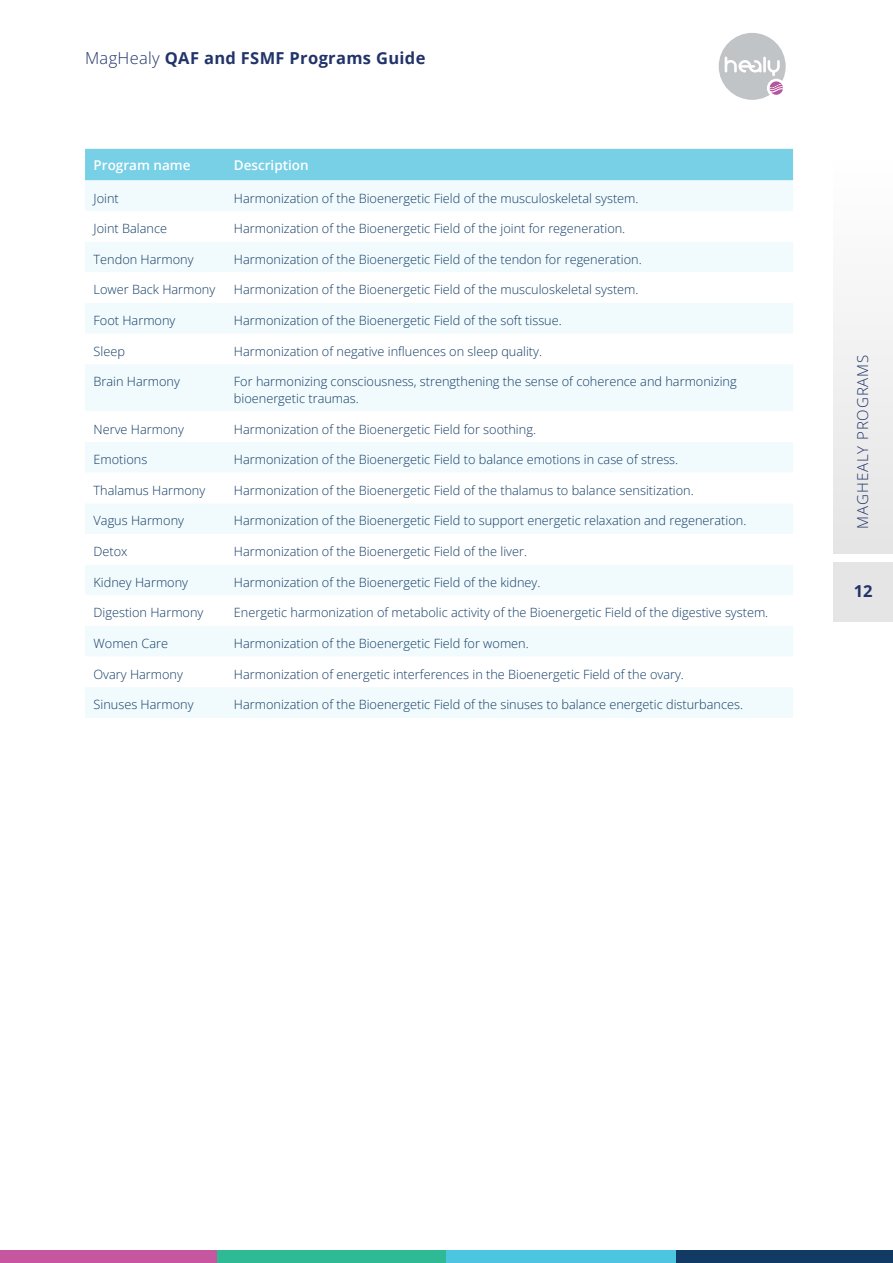
<style>
.page{position:relative;width:893px;height:1263px;background:#fff}
.page>*{position:absolute;margin:0;border:0;box-sizing:border-box;transform-origin:0 0}
.t1{font:700 16.5px "Open Sans";letter-spacing:.02em;color:#213369}
.t2{font:300 15px "Open Sans";letter-spacing:.06em;color:#213369}
.t3{font:600 13.5px "Open Sans";color:#fff}
.t4{font:300 12.75px/16.5px "Open Sans";color:#113b65}
.s1{font-weight:300}
</style>
<div class="page">
<div style="left:833px;top:161px;width:60px;height:392px;background:linear-gradient(to right,#f1f1f1,#f1f1f1)"></div>
<div style="left:833px;top:562px;width:60px;height:59px;background:#e4e5e4"></div>
<div style="left:719px;top:33px;width:67px;height:67px;background:#c1c4c7;border-radius:50%"></div>
<svg style="left:725px;top:57px;width:58px;height:38px"></svg>
<div style="left:217px;top:1250px;width:229px;height:13px;background:#2dba95"></div>
<div style="left:446px;top:1250px;width:230px;height:13px;background:#4cc6e0"></div>
<div style="left:676px;top:1250px;width:217px;height:13px;background:#113b65"></div>
<div style="left:0;top:1250px;width:217px;height:13px;background:#c656a0"></div>
<div style="left:85px;top:149px;width:708px;height:31px;background:#77d0e6"></div>
<div style="left:85px;top:180px;width:708px;height:538px;background:#f1fafc"></div>
<svg style="left:85px;top:211px;width:708px;height:476px"></svg>
<p class="t1" style="left:85px;top:47px;width:342px"><span class="s1">MagHealy</span> QAF and FSMF Programs Guide</p>
<p class="t3" style="left:94px;top:156px;width:99px">Program name</p>
<p class="t3" style="left:234px;top:156px;width:76px">Description</p>
<p class="t4" style="left:94px;top:189px;width:27px">Joint</p>
<p class="t4" style="left:234px;top:189px;width:406px">Harmonization of the Bioenergetic Field of the musculoskeletal system.</p>
<p class="t4" style="left:94px;top:220px;width:75px">Joint Balance</p>
<p class="t4" style="left:234px;top:220px;width:393px">Harmonization of the Bioenergetic Field of the joint for regeneration.</p>
<p class="t4" style="left:94px;top:251px;width:102px">Tendon Harmony</p>
<p class="t4" style="left:234px;top:251px;width:409px">Harmonization of the Bioenergetic Field of the tendon for regeneration.</p>
<p class="t4" style="left:94px;top:281px;width:123px">Lower Back Harmony</p>
<p class="t4" style="left:234px;top:281px;width:406px">Harmonization of the Bioenergetic Field of the musculoskeletal system.</p>
<p class="t4" style="left:94px;top:312px;width:83px">Foot Harmony</p>
<p class="t4" style="left:234px;top:312px;width:329px">Harmonization of the Bioenergetic Field of the soft tissue.</p>
<p class="t4" style="left:94px;top:343px;width:33px">Sleep</p>
<p class="t4" style="left:234px;top:343px;width:310px">Harmonization of negative influences on sleep quality.</p>
<p class="t4" style="left:94px;top:373px;width:88px">Brain Harmony</p>
<p class="t4" style="left:234px;top:373px;width:504px">For harmonizing consciousness, strengthening the sense of coherence and harmonizing bioenergetic traumas.</p>
<p class="t4" style="left:94px;top:420px;width:92px">Nerve Harmony</p>
<p class="t4" style="left:234px;top:420px;width:304px">Harmonization of the Bioenergetic Field for soothing.</p>
<p class="t4" style="left:94px;top:451px;width:55px">Emotions</p>
<p class="t4" style="left:234px;top:451px;width:446px">Harmonization of the Bioenergetic Field to balance emotions in case of stress.</p>
<p class="t4" style="left:94px;top:482px;width:113px">Thalamus Harmony</p>
<p class="t4" style="left:234px;top:482px;width:461px">Harmonization of the Bioenergetic Field of the thalamus to balance sensitization.</p>
<p class="t4" style="left:94px;top:512px;width:92px">Vagus Harmony</p>
<p class="t4" style="left:234px;top:512px;width:514px">Harmonization of the Bioenergetic Field to support energetic relaxation and regeneration.</p>
<p class="t4" style="left:94px;top:543px;width:36px">Detox</p>
<p class="t4" style="left:234px;top:543px;width:295px">Harmonization of the Bioenergetic Field of the liver.</p>
<p class="t4" style="left:94px;top:574px;width:96px">Kidney Harmony</p>
<p class="t4" style="left:234px;top:574px;width:308px">Harmonization of the Bioenergetic Field of the kidney.</p>
<p class="t4" style="left:94px;top:604px;width:111px">Digestion Harmony</p>
<p class="t4" style="left:234px;top:604px;width:536px">Energetic harmonization of metabolic activity of the Bioenergetic Field of the digestive system.</p>
<p class="t4" style="left:94px;top:635px;width:76px">Women Care</p>
<p class="t4" style="left:234px;top:635px;width:296px">Harmonization of the Bioenergetic Field for women.</p>
<p class="t4" style="left:94px;top:665px;width:91px">Ovary Harmony</p>
<p class="t4" style="left:234px;top:665px;width:452px">Harmonization of energetic interferences in the Bioenergetic Field of the ovary.</p>
<p class="t4" style="left:94px;top:696px;width:102px">Sinuses Harmony</p>
<p class="t4" style="left:234px;top:696px;width:511px">Harmonization of the Bioenergetic Field of the sinuses to balance energetic disturbances.</p>
<p class="t2" style="left:852px;top:529px;width:175px;rotate:-90deg">MAGHEALY PROGRAMS</p>
<p class="t1" style="left:854px;top:579px;width:20px">12</p>
</div>
